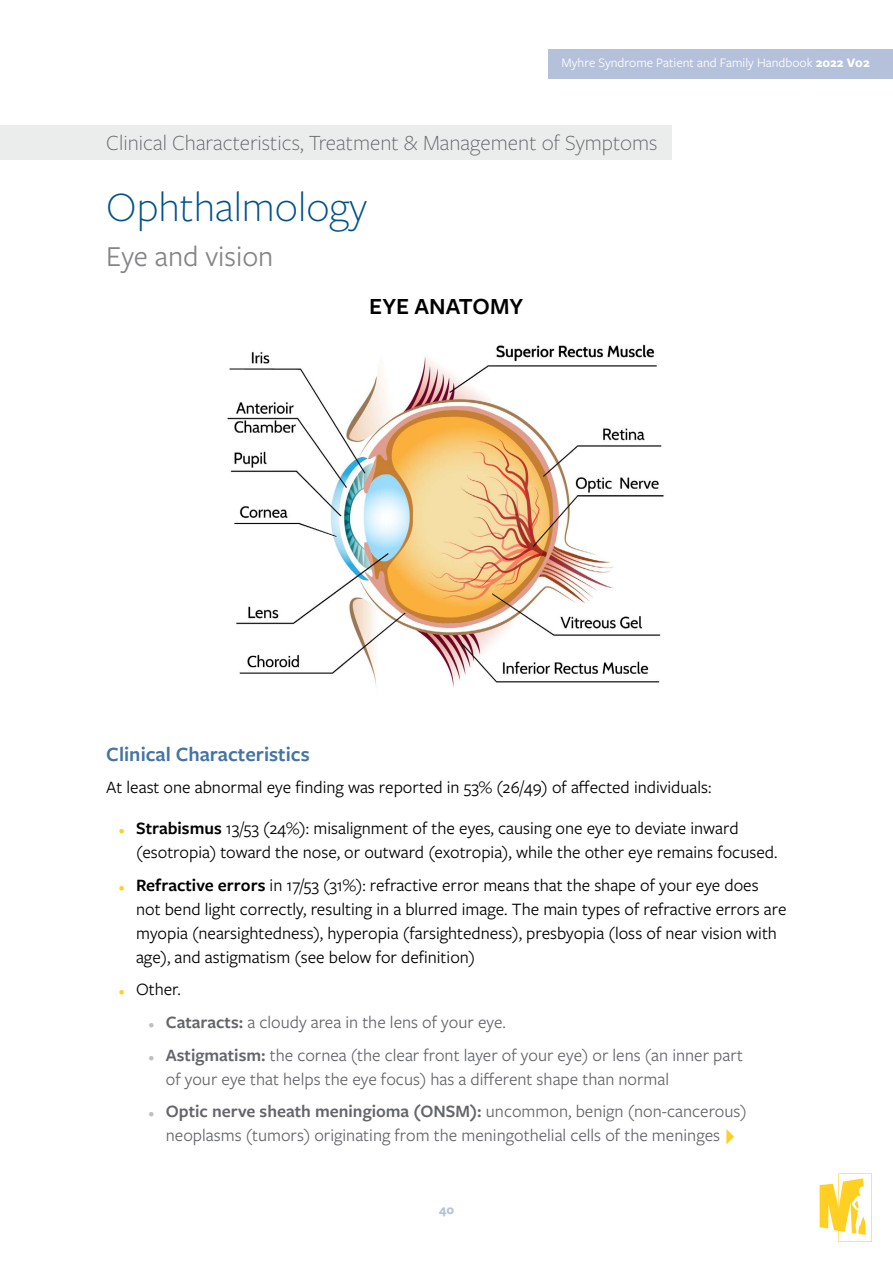
<style>
.page{position:relative;width:893px;height:1263px;background:#fff}
.page>*{position:absolute;margin:0;border:0;box-sizing:border-box;transform-origin:0 0}
.t1{font:300 43.5px "Freight Sans Pro";color:#00528a}
.t2{font:30px "Freight Sans Pro";color:#858589}
.t3{font:600 24px "Freight Sans Pro";color:#000}
.t4{font:300 22.5px "Freight Sans Pro";color:#63656a}
.t5{font:600 21px "Freight Sans Pro";color:#4473a5}
.t6{font:18px/24px "Freight Sans Pro";color:#000}
.t7{font:18px/24px "Freight Sans Pro";color:#63656a}
.t8{font:13.5px "Freight Sans Pro";color:#fff}
.t9{font:700 13.5px "Freight Sans Pro";color:#b5c1db}
.s1{font-weight:700}
.s2{font-weight:700;font-size:12px;color:#ffcf21}
.s3{font-weight:600}
.s4{font-weight:700;font-size:12px;color:#bfc0c1}
</style>
<div class="page">
<div style="left:549px;top:49px;width:344px;height:30px;background:#b5c1db"></div>
<div style="left:0;top:125px;width:672px;height:34px;background:#ebecec"></div>
<svg style="left:820px;top:1173px;width:52px;height:69px"></svg>
<img style="left:227px;top:344px;width:437px;height:343px">
<svg style="left:726px;top:1129px;width:8px;height:15px"></svg>
<p class="t8" style="left:561px;top:54px;width:310px">Myhre Syndrome Patient and Family Handbook <span class="s1">2022 V02</span></p>
<p class="t4" style="left:106px;top:128px;width:553px">Clinical Characteristics, Treatment &amp; Management of Symptoms</p>
<h1 class="t1" style="left:106px;top:178px;width:262px">Ophthalmology</h1>
<h2 class="t2" style="left:106px;top:236px;width:169px">Eye and vision</h2>
<h3 class="t3" style="left:369px;top:290px;width:155px">EYE ANATOMY</h3>
<p class="t5" style="left:106px;top:740px;width:205px">Clinical Characteristics</p>
<p class="t6" style="left:106px;top:775px;width:607px">At least one abnormal eye finding was reported in 53% (26/49) of affected individuals:</p>
<p class="t6" style="left:136px;top:816px;width:643px;text-indent:-17px"><span class="s2">•</span> <span class="s3">Strabismus</span> 13/53 (24%): misalignment of the eyes, causing one eye to deviate inward (esotropia) toward the nose, or outward (exotropia), while the other eye remains focused.</p>
<p class="t6" style="left:136px;top:872px;width:652px;text-indent:-17px"><span class="s2">•</span> <span class="s3">Refractive errors</span> in 17/53 (31%): refractive error means that the shape of your eye does not bend light correctly, resulting in a blurred image. The main types of refractive errors are myopia (nearsightedness), hyperopia (farsightedness), presbyopia (loss of near vision with age), and astigmatism (see below for definition)</p>
<p class="t6" style="left:119px;top:977px;width:63px"><span class="s2">•</span> Other.</p>
<p class="t7" style="left:149px;top:1009px;width:359px"><span class="s4">•</span> <span class="s3">Cataracts:</span> a cloudy area in the lens of your eye.</p>
<p class="t7" style="left:166px;top:1042px;width:579px;text-indent:-17px"><span class="s4">•</span> <span class="s3">Astigmatism:</span> the cornea (the clear front layer of your eye) or lens (an inner part of your eye that helps the eye focus) has a different shape than normal</p>
<p class="t7" style="left:149px;top:1098px;width:599px;text-align:center"><span class="s4">•</span> <span class="s3">Optic nerve sheath meningioma (ONSM):</span> uncommon, benign (non-cancerous) neoplasms (tumors) originating from the meningothelial cells of the meninges</p>
<p class="t9" style="left:439px;top:1201px;width:17px">40</p>
</div>
